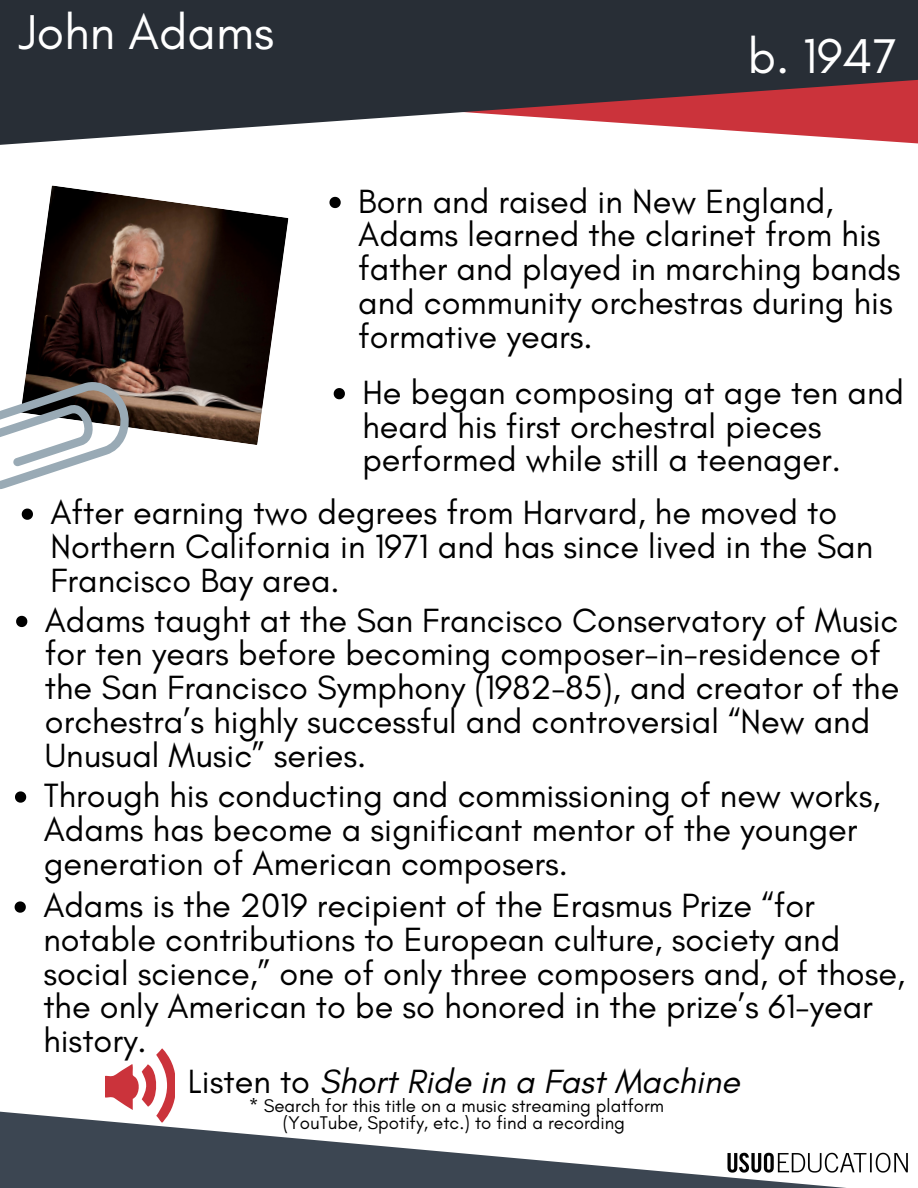
<style>
.page{position:relative;width:918px;height:1188px;background:#fff}
.page>*{position:absolute;margin:0;border:0;box-sizing:border-box;transform-origin:0 0}
.t1{font:49.8px "Glacial Indifference";color:#fff}
.t2{font:34.2px/33.8px "Glacial Indifference";color:#000}
.t3{font:italic 34.2px "Glacial Indifference";color:#000}
.t4{font:18.75px/16.8px "Glacial Indifference";color:#000;text-align:center}
.s1{font-style:normal}
</style>
<div class="page">
<svg style="left:0;top:0;width:918px;height:145px;background:#52464d"></svg>
<img style="left:899px;top:1153px;width:9px;height:20px">
<svg style="left:0;top:1111px;width:899px;height:77px"></svg>
<img style="left:30px;top:186px;width:258px;height:259px">
<svg style="left:329px;top:197px;width:12px;height:11px"></svg>
<svg style="left:334px;top:388px;width:11px;height:11px"></svg>
<svg style="left:16px;top:616px;width:11px;height:11px"></svg>
<svg style="left:15px;top:791px;width:11px;height:12px"></svg>
<svg style="left:105px;top:1048px;width:70px;height:75px"></svg>
<svg style="left:0;top:341px;width:143px;height:179px"></svg>
<svg style="left:15px;top:901px;width:11px;height:12px"></svg>
<h1 class="t1" style="left:19px;top:2px;width:257px">John Adams</h1>
<h1 class="t1" style="left:748px;top:26px;width:151px">b. 1947</h1>
<p class="t2" style="left:358px;top:184px;width:544px">Born and raised in New England,<br>Adams learned the clarinet from his father and played in marching bands and community orchestras during his formative years.</p>
<p class="t2" style="left:362px;top:375px;width:543px">He began composing at age ten and heard his first orchestral pieces performed while still a teenager.</p>
<p class="t2" style="left:50px;top:495px;width:824px">After earning two degrees from Harvard, he moved to<br>Northern California in 1971 and has since lived in the San<br>Francisco Bay area.</p>
<p class="t2" style="left:45px;top:603px;width:856px">Adams taught at the San Francisco Conservatory of Music for ten years before becoming composer-in-residence of the San Francisco Symphony (1982-85), and creator of the orchestra’s highly successful and controversial “New and Unusual Music” series.</p>
<p class="t2" style="left:44px;top:778px;width:838px">Through his conducting and commissioning of new works,<br>Adams has become a significant mentor of the younger generation of American composers.</p>
<p class="t2" style="left:43px;top:888px;width:863px">Adams is the 2019 recipient of the Erasmus Prize “for notable contributions to European culture, society and social science,” one of only three composers and, of those, the only American to be so honored in the prize’s 61-year history.</p>
<p class="t4" style="left:249px;top:1097px;width:417px">* Search for this title on a music streaming platform (YouTube, Spotify, etc.) to find a recording</p>
<p class="t3" style="left:188px;top:1060px;width:553px"><span class="s1">Listen to</span> Short Ride in a Fast Machine</p>
</div>
